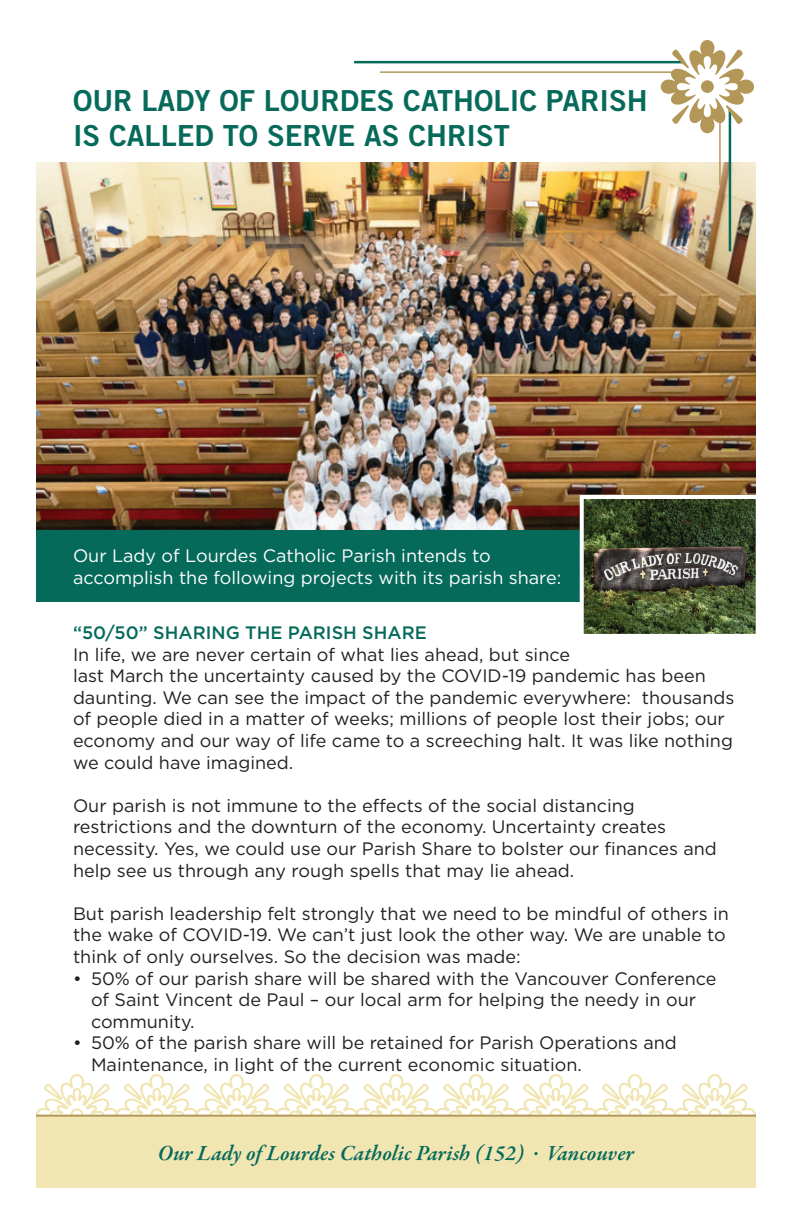
<style>
.page{position:relative;width:792px;height:1224px;background:#fff}
.page>*{position:absolute;margin:0;border:0;box-sizing:border-box;transform-origin:0 0}
.t1{font:29px/34.8px "Trade Gothic LT Std Bd 2";color:#066a5b}
.t2{font:italic 600 22px "Garamond Premr Pro";letter-spacing:.005em;color:#066a5b}
.t3{font:18px/21.6px "Gotham";color:#231f20}
.t4{font:18px/21.6px "Gotham";color:#fff}
.t5{font:500 18px "Gotham";color:#066a5b}
</style>
<div class="page">
<svg style="left:36px;top:1074px;width:720px;height:41px"></svg>
<div style="left:36px;top:1116px;width:720px;height:72px;background:#f1e5b1"></div>
<hr style="left:36px;top:1115px;width:720px;height:2px;background:#b39758">
<img style="left:36px;top:162px;width:720px;height:368px">
<div style="left:36px;top:530px;width:720px;height:72px;background:#066a5b"></div>
<img style="left:585px;top:500px;width:170px;height:133px">
<div style="left:580px;top:495px;width:180px;height:143px;border:4px solid #fff"></div>
<hr style="left:354px;top:61px;width:329px;height:2px;background:#066a5b">
<hr style="left:380px;top:71px;width:303px;height:2px;background:#b39758">
<hr style="left:729px;top:109px;width:2px;height:142px;background:#066a5b">
<hr style="left:719px;top:109px;width:2px;height:76px;background:#b39758">
<svg style="left:661px;top:40px;width:93px;height:93px"></svg>
<h1 class="t1" style="left:73px;top:83px;width:576px">OUR LADY OF LOURDES CATHOLIC PARISH<br>IS CALLED TO SERVE AS CHRIST</h1>
<p class="t4" style="left:73px;top:545px;width:490px">Our Lady of Lourdes Catholic Parish intends to accomplish the following projects with its parish share:</p>
<p class="t5" style="left:73px;top:621px;width:355px">“50/50” SHARING THE PARISH SHARE</p>
<p class="t3" style="left:73px;top:643px;width:663px">In life, we are never certain of what lies ahead, but since<br>last March the uncertainty caused by the COVID-19 pandemic has been daunting. We can see the impact of the pandemic everywhere: thousands of people died in a matter of weeks; millions of people lost their jobs; our economy and our way of life came to a screeching halt. It was like nothing we could have imagined.</p>
<p class="t3" style="left:73px;top:794px;width:645px">Our parish is not immune to the effects of the social distancing restrictions and the downturn of the economy. Uncertainty creates necessity. Yes, we could use our Parish Share to bolster our finances and help see us through any rough spells that may lie ahead.</p>
<p class="t3" style="left:73px;top:902px;width:658px">But parish leadership felt strongly that we need to be mindful of others in the wake of COVID-19. We can’t just look the other way. We are unable to think of only ourselves. So the decision was made:</p>
<p class="t3" style="left:91px;top:967px;width:627px;text-indent:-18px">• 50% of our parish share will be shared with the Vancouver Conference of Saint Vincent de Paul – our local arm for helping the needy in our community.</p>
<p class="t3" style="left:91px;top:1032px;width:587px;text-indent:-18px">• 50% of the parish share will be retained for Parish Operations and<br>Maintenance, in light of the current economic situation.</p>
<p class="t2" style="left:158px;top:1139px;width:478px">Our Lady of Lourdes Catholic Parish (152) · Vancouver</p>
</div>
